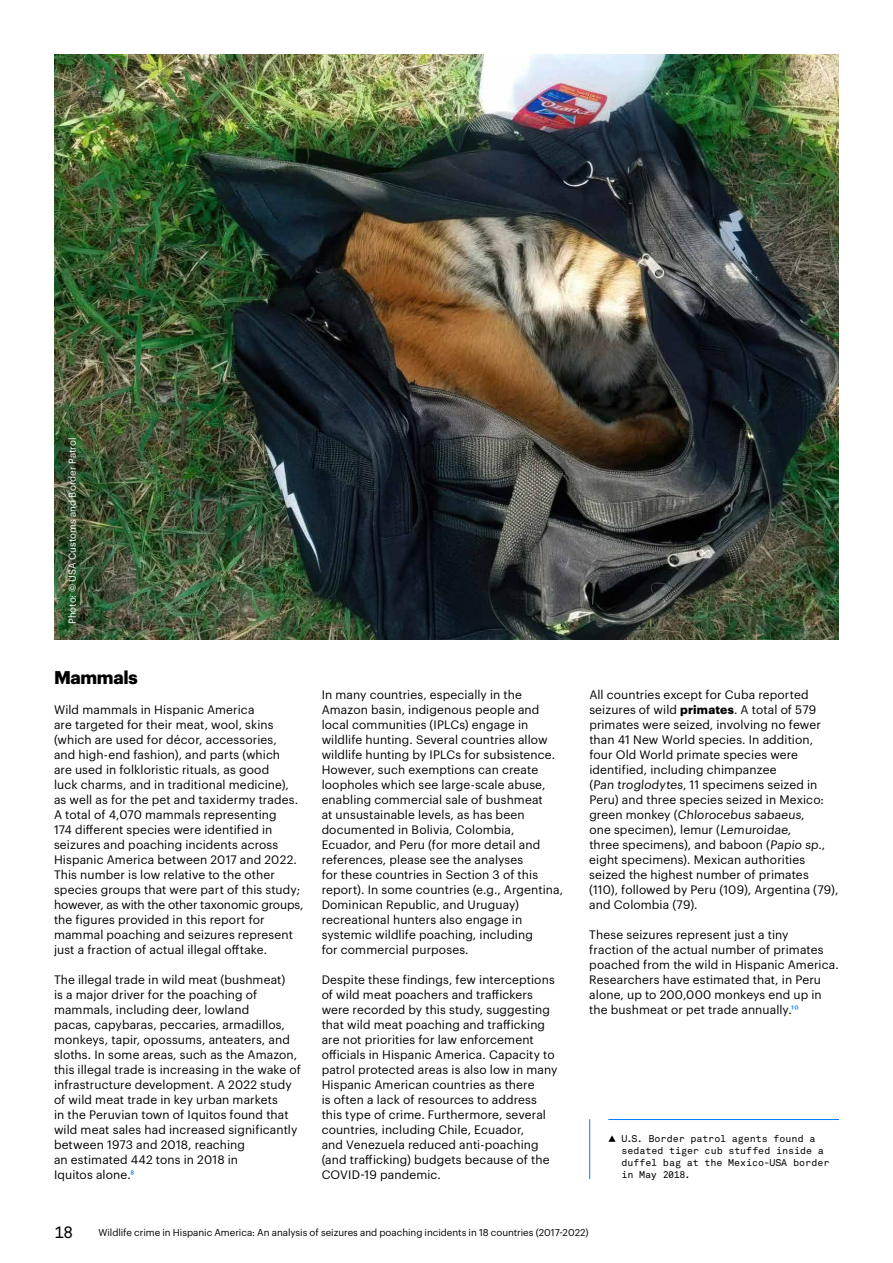
<style>
.page{position:relative;width:893px;height:1263px;background:#fff}
.page>*{position:absolute;margin:0;border:0;box-sizing:border-box;transform-origin:0 0}
.t1{font:700 18px "Graphik";letter-spacing:-.02em;color:#000}
.t2{font:16.5px "Akkurat Mono Pro";color:#000}
.t3{font:12px/15px "Graphik";letter-spacing:.01em;color:#000}
.t4{font:9.75px/12px "Akkurat Mono Pro";letter-spacing:-.005em;color:#000}
.t5{font:9.75px "Graphik";letter-spacing:-.005em;color:#000}
.t6{font:9.75px "Graphik";letter-spacing:.005em;color:#fff}
.s1{color:#007dfa}
.s2{font-weight:700}
</style>
<div class="page">
<img style="left:54px;top:54px;width:785px;height:585px">
<hr style="left:589px;top:1119px;width:1px;height:60px;background:#007dfa">
<hr style="left:608px;top:1119px;width:231px;height:1px;background:#007dfa">
<svg style="left:608px;top:1135px;width:8px;height:7px"></svg>
<p class="t6" style="left:65px;top:624px;width:188px;rotate:-90deg">Photo: © USA Customs and Border Patrol</p>
<h1 class="t1" style="left:54px;top:663px;width:85px">Mammals</h1>
<p class="t3" style="left:54px;top:701px;width:251px">Wild mammals in Hispanic America<br>are targeted for their meat, wool, skins (which are used for décor, accessories,<br>and high-end fashion), and parts (which<br>are used in folkloristic rituals, as good<br>luck charms, and in traditional medicine), as well as for the pet and taxidermy trades.<br>A total of 4,070 mammals representing<br>174 different species were identified in seizures and poaching incidents across Hispanic America between 2017 and 2022.<br>This number is low relative to the other species groups that were part of this study; however, as with the other taxonomic groups, the figures provided in this report for mammal poaching and seizures represent just a fraction of actual illegal offtake.</p>
<p class="t3" style="left:54px;top:971px;width:249px">The illegal trade in wild meat (bushmeat)<br>is a major driver for the poaching of mammals, including deer, lowland<br>pacas, capybaras, peccaries, armadillos, monkeys, tapir, opossums, anteaters, and sloths. In some areas, such as the Amazon, this illegal trade is increasing in the wake of infrastructure development. A 2022 study of wild meat trade in key urban markets<br>in the Peruvian town of Iquitos found that wild meat sales had increased significantly between 1973 and 2018, reaching<br>an estimated 442 tons in 2018 in<br>Iquitos alone.<span class="s1">8</span></p>
<p class="t3" style="left:322px;top:686px;width:243px">In many countries, especially in the Amazon basin, indigenous people and local communities (IPLCs) engage in wildlife hunting. Several countries allow wildlife hunting by IPLCs for subsistence.<br>However, such exemptions can create loopholes which see large-scale abuse, enabling commercial sale of bushmeat<br>at unsustainable levels, as has been documented in Bolivia, Colombia, Ecuador, and Peru (for more detail and references, please see the analyses<br>for these countries in Section 3 of this report). In some countries (e.g., Argentina, Dominican Republic, and Uruguay) recreational hunters also engage in systemic wildlife poaching, including<br>for commercial purposes.</p>
<p class="t3" style="left:322px;top:971px;width:237px">Despite these findings, few interceptions of wild meat poachers and traffickers were recorded by this study, suggesting that wild meat poaching and trafficking are not priorities for law enforcement officials in Hispanic America. Capacity to patrol protected areas is also low in many Hispanic American countries as there<br>is often a lack of resources to address this type of crime. Furthermore, several countries, including Chile, Ecuador,<br>and Venezuela reduced anti-poaching (and trafficking) budgets because of the COVID-19 pandemic.</p>
<p class="t3" style="left:589px;top:686px;width:251px">All countries except for Cuba reported seizures of wild <span class="s2">primates</span>. A total of 579 primates were seized, involving no fewer than 41 New World species. In addition, four Old World primate species were identified, including chimpanzee<br>(Pan troglodytes, 11 specimens seized in Peru) and three species seized in Mexico: green monkey (Chlorocebus sabaeus,<br>one specimen), lemur (Lemuroidae,<br>three specimens), and baboon (Papio sp., eight specimens). Mexican authorities seized the highest number of primates (110), followed by Peru (109), Argentina (79), and Colombia (79).</p>
<p class="t3" style="left:589px;top:926px;width:251px">These seizures represent just a tiny<br>fraction of the actual number of primates poached from the wild in Hispanic America.<br>Researchers have estimated that, in Peru alone, up to 200,000 monkeys end up in the bushmeat or pet trade annually.<span class="s1">10</span></p>
<p class="t4" style="left:621px;top:1132px;width:210px">U.S. Border patrol agents found a sedated tiger cub stuffed inside a duffel bag at the Mexico-USA border in May 2018.</p>
<h2 class="t2" style="left:54px;top:1222px;width:21px">18</h2>
<p class="t5" style="left:98px;top:1225px;width:492px">Wildlife crime in Hispanic America: An analysis of seizures and poaching incidents in 18 countries (2017-2022)</p>
</div>
